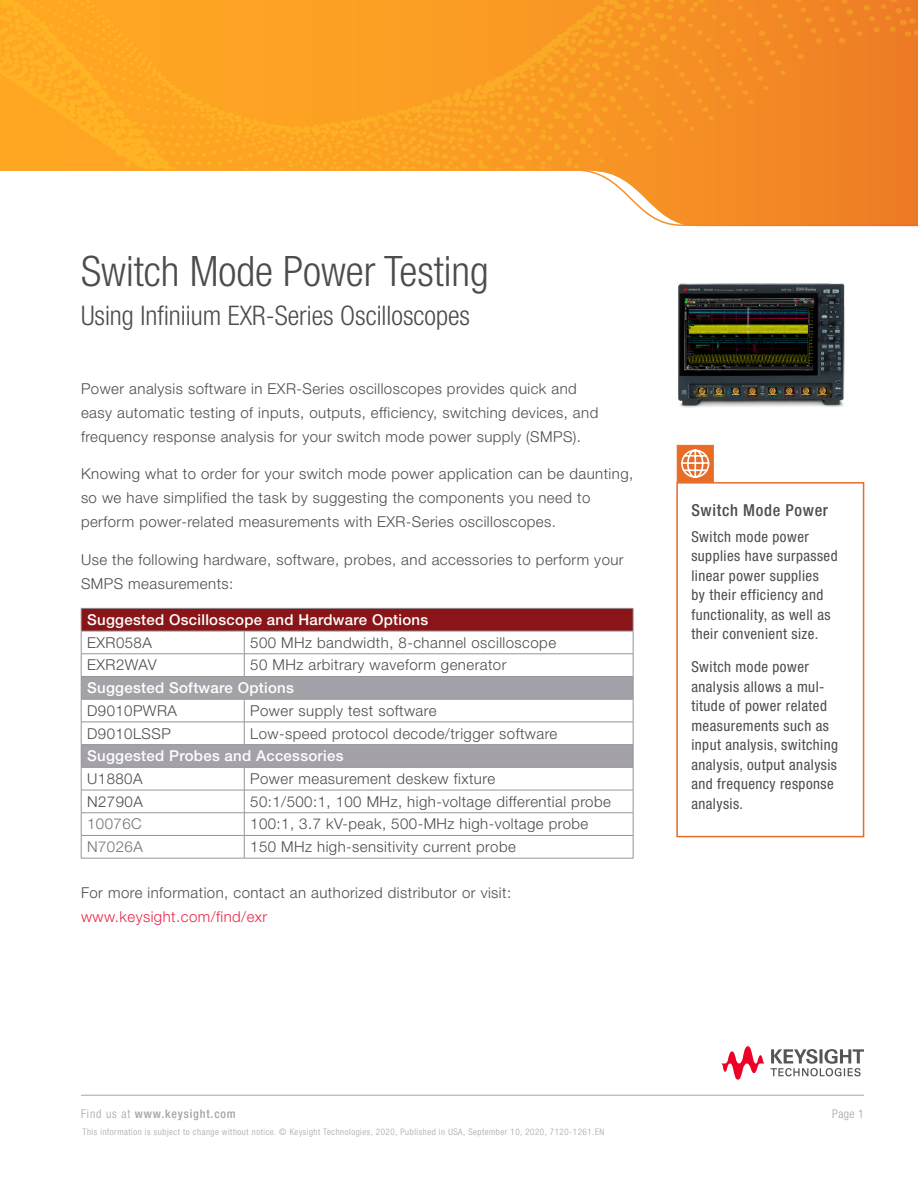
<style>
.page{position:relative;width:918px;height:1188px;background:#fff}
.page>*{position:absolute;margin:0;border:0;box-sizing:border-box;transform-origin:0 0}
.KT_-_Title{font:300 condensed 42px "Helvetica Neue LT Std";color:#4b4c4d}
.KT_-_Subtitle{font:300 condensed 27px "Helvetica Neue LT Std";color:#4b4c4d}
.KT_-_Sidebar_Titles{font:500 condensed 16.5px "Helvetica Neue LT Std";letter-spacing:.04em;color:#4b4c4d}
.KT_-_Body_Text{font:300 15px/24px "Helvetica Neue LT Std";letter-spacing:.03em;color:#4b4c4d}
.KT_-_Table_Copy{font:300 15px "Helvetica Neue LT Std";letter-spacing:.03em;color:#4b4c4d}
.KT-_Sidebar_Copy{font:condensed 15px/19.5px "Helvetica Neue LT Std";letter-spacing:.03em;color:#4b4c4d}
.KT_-__Table_Header{font:500 15px "Helvetica Neue LT Std";letter-spacing:.02em;color:#fff}
.KT_-_Table_Copy-2{font:300 15px "Helvetica Neue LT Std";letter-spacing:.03em;color:#717275}
.t1{font:500 condensed 12px "Helvetica Neue LT Std";letter-spacing:.07em;color:#a4a1a9}
.t2{font:300 condensed 12px "Helvetica Neue LT Std";color:#a4a1a9}
.t3{font:300 condensed 9px "Helvetica Neue LT Std";letter-spacing:.06em;color:#a4a1a9}
.s1{color:#ec2649}
.s2{font-weight:300}
</style>
<div class="page">
<hr style="left:81px;top:1095px;width:783px;height:1px;background:#a4a1a9">
<div style="left:604px;top:0;width:314px;height:168px;background:#f08126"></div>
<svg style="left:534px;top:0;width:377px;height:18px;background:#f28a25"></svg>
<div style="left:804px;top:18px;width:114px;height:73px;background:#ef8026"></div>
<svg style="left:0;top:0;width:534px;height:7px;background:#fda223"></svg>
<svg style="left:0;top:7px;width:804px;height:125px;background:#fa9c23"></svg>
<svg style="left:0;top:77px;width:768px;height:86px;background:#f99b23"></svg>
<svg style="left:0;top:115px;width:604px;height:53px;background:#fca423"></svg>
<svg style="left:0;top:168px;width:918px;height:59px"></svg>
<svg style="left:721px;top:1046px;width:143px;height:34px"></svg>
<div style="left:81px;top:608px;width:552px;height:23px;background:#891519"></div>
<svg style="left:82px;top:677px;width:551px;height:90px;fill:#a4a1a9"></svg>
<hr style="left:81px;top:608px;width:163px;height:1px;background:#939598">
<hr style="left:244px;top:608px;width:389px;height:1px;background:#939598">
<hr style="left:81px;top:631px;width:163px;height:1px;background:#939598">
<hr style="left:244px;top:631px;width:389px;height:1px;background:#939598">
<hr style="left:81px;top:654px;width:163px;height:1px;background:#939598">
<hr style="left:244px;top:654px;width:389px;height:1px;background:#939598">
<svg style="left:244px;top:631px;width:1px;height:45px"></svg>
<hr style="left:81px;top:676px;width:163px;height:1px;background:#939598">
<hr style="left:244px;top:676px;width:389px;height:1px;background:#939598">
<hr style="left:81px;top:699px;width:163px;height:1px;background:#939598">
<hr style="left:244px;top:699px;width:389px;height:1px;background:#939598">
<hr style="left:81px;top:722px;width:163px;height:1px;background:#939598">
<hr style="left:244px;top:722px;width:389px;height:1px;background:#939598">
<svg style="left:244px;top:699px;width:1px;height:45px"></svg>
<hr style="left:81px;top:744px;width:163px;height:1px;background:#939598">
<hr style="left:244px;top:744px;width:389px;height:1px;background:#939598">
<hr style="left:81px;top:767px;width:163px;height:1px;background:#939598">
<hr style="left:244px;top:767px;width:389px;height:1px;background:#939598">
<hr style="left:81px;top:790px;width:163px;height:1px;background:#939598">
<hr style="left:244px;top:790px;width:389px;height:1px;background:#939598">
<hr style="left:81px;top:812px;width:163px;height:1px;background:#939598">
<hr style="left:244px;top:812px;width:389px;height:1px;background:#939598">
<hr style="left:81px;top:835px;width:163px;height:1px;background:#939598">
<svg style="left:81px;top:609px;width:1px;height:249px"></svg>
<hr style="left:244px;top:835px;width:389px;height:1px;background:#939598">
<svg style="left:244px;top:768px;width:1px;height:90px"></svg>
<svg style="left:633px;top:609px;width:1px;height:249px"></svg>
<hr style="left:81px;top:858px;width:163px;height:1px;background:#939598">
<hr style="left:244px;top:858px;width:389px;height:1px;background:#939598">
<div style="left:676px;top:482px;width:188px;height:355px;border:2px solid #e76c27"></div>
<div style="left:677px;top:445px;width:37px;height:37px;background:#e76c27;border:1px solid #e76c27"></div>
<svg style="left:681px;top:449px;width:29px;height:29px"></svg>
<img style="left:678px;top:283px;width:167px;height:125px">
<p class="KT_-_Title" style="left:81px;top:247px;width:409px">Switch Mode Power Testing</p>
<p class="KT_-_Subtitle" style="left:81px;top:300px;width:391px">Using Infiniium EXR-Series Oscilloscopes</p>
<p class="KT_-_Body_Text" style="left:81px;top:376px;width:519px">Power analysis software in EXR-Series oscilloscopes provides quick and easy automatic testing of inputs, outputs, efficiency, switching devices, and frequency response analysis for your switch mode power supply (SMPS).</p>
<p class="KT_-_Body_Text" style="left:81px;top:462px;width:554px">Knowing what to order for your switch mode power application can be daunting, so we have simplified the task by suggesting the components you need to perform power-related measurements with EXR-Series oscilloscopes.</p>
<p class="KT_-_Body_Text" style="left:81px;top:547px;width:544px">Use the following hardware, software, probes, and accessories to perform your<br>SMPS measurements:</p>
<p class="KT_-__Table_Header" style="left:87px;top:611px;width:343px">Suggested Oscilloscope and Hardware Options</p>
<p class="KT_-_Table_Copy" style="left:87px;top:633px;width:66px">EXR058A</p>
<p class="KT_-_Table_Copy" style="left:250px;top:633px;width:307px">500 MHz bandwidth, 8-channel oscilloscope</p>
<p class="KT_-_Table_Copy" style="left:87px;top:656px;width:71px">EXR2WAV</p>
<p class="KT_-_Table_Copy" style="left:250px;top:656px;width:258px">50 MHz arbitrary waveform generator</p>
<p class="KT_-__Table_Header" style="left:87px;top:679px;width:208px">Suggested Software Options</p>
<p class="KT_-_Table_Copy" style="left:87px;top:701px;width:91px">D9010PWRA</p>
<p class="KT_-_Table_Copy" style="left:250px;top:701px;width:188px">Power supply test software</p>
<p class="KT_-_Table_Copy" style="left:87px;top:724px;width:85px">D9010LSSP</p>
<p class="KT_-_Table_Copy" style="left:250px;top:724px;width:309px">Low-speed protocol decode/trigger software</p>
<p class="KT_-__Table_Header" style="left:87px;top:747px;width:258px">Suggested Probes and Accessories</p>
<p class="KT_-_Table_Copy" style="left:87px;top:770px;width:57px">U1880A</p>
<p class="KT_-_Table_Copy" style="left:250px;top:770px;width:246px">Power measurement deskew fixture</p>
<p class="KT_-_Table_Copy" style="left:87px;top:792px;width:57px">N2790A</p>
<p class="KT_-_Table_Copy" style="left:250px;top:792px;width:362px">50:1/500:1, 100 MHz, high-voltage differential probe</p>
<p class="KT_-_Table_Copy-2" style="left:87px;top:815px;width:56px">10076C</p>
<p class="KT_-_Table_Copy" style="left:250px;top:815px;width:340px">100:1, 3.7 kV-peak, 500-MHz high-voltage probe</p>
<p class="KT_-_Table_Copy-2" style="left:87px;top:838px;width:57px">N7026A</p>
<p class="KT_-_Table_Copy" style="left:250px;top:838px;width:267px">150 MHz high-sensitivity current probe</p>
<p class="KT_-_Body_Text" style="left:81px;top:881px;width:432px">For more information, contact an authorized distributor or visit: <span class="s1">www.keysight.com/find/exr</span></p>
<p class="KT_-_Sidebar_Titles" style="left:691px;top:500px;width:138px">Switch Mode Power</p>
<p class="KT-_Sidebar_Copy" style="left:691px;top:527px;width:148px">Switch mode power supplies have surpassed linear power supplies<br>by their efficiency and functionality, as well as their convenient size.</p>
<p class="KT-_Sidebar_Copy" style="left:691px;top:657px;width:148px">Switch mode power analysis allows a mul&shy;titude of power related measurements such as input analysis, switching analysis, output analysis and frequency response analysis.</p>
<p class="t1" style="left:81px;top:1106px;width:156px"><span class="s2">Find us at</span> www.keysight.com</p>
<p class="t3" style="left:82px;top:1126px;width:523px">This information is subject to change without notice. © Keysight Technologies, 2020, Published in USA, September 10, 2020, 7120-1261.EN</p>
<p class="t2" style="left:832px;top:1107px;width:33px">Page 1</p>
</div>
